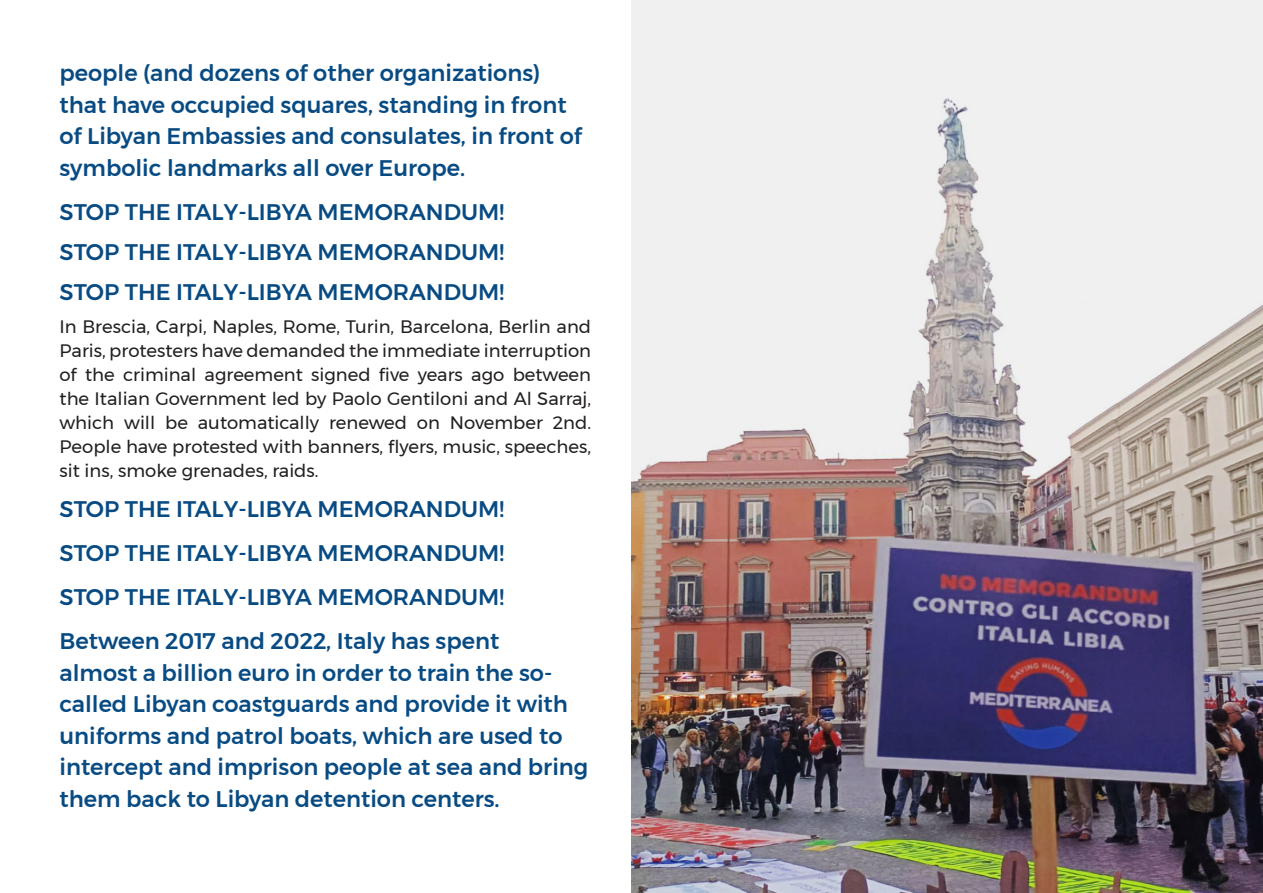
<style>
.page{position:relative;width:1263px;height:893px;background:#fff}
.page>*{position:absolute;margin:0;border:0;box-sizing:border-box;transform-origin:0 0}
.INS{font:500 22.5px/31.5px "Montserrat";color:#084b83}
.Testo{font:500 22.5px "Montserrat";color:#084b83}
.Testo-2{font:18px/24px "Montserrat";color:#231f20;text-align:justify}
</style>
<div class="page">
<img style="left:631px;top:0;width:632px;height:893px">
<p class="INS" style="left:60px;top:57px;width:524px">people (and dozens of other organizations) that have occupied squares, standing in front of Libyan Embassies and consulates, in front of symbolic landmarks all over Europe.</p>
<p class="Testo" style="left:60px;top:194px;width:446px">STOP THE ITALY-LIBYA MEMORANDUM!</p>
<p class="Testo" style="left:60px;top:234px;width:446px">STOP THE ITALY-LIBYA MEMORANDUM!</p>
<p class="Testo" style="left:60px;top:274px;width:446px">STOP THE ITALY-LIBYA MEMORANDUM!</p>
<p class="Testo-2" style="left:60px;top:314px;width:533px">In Brescia, Carpi, Naples, Rome, Turin, Barcelona, Berlin and Paris, protesters have demanded the immediate interruption of the criminal agreement signed five years ago between the Italian Government led by Paolo Gentiloni and Al Sarraj, which will be automatically renewed on November 2nd.<br>People have protested with banners, flyers, music, speeches, sit ins, smoke grenades, raids.</p>
<p class="INS" style="left:60px;top:493px;width:446px">STOP THE ITALY-LIBYA MEMORANDUM!</p>
<p class="INS" style="left:60px;top:537px;width:446px">STOP THE ITALY-LIBYA MEMORANDUM!</p>
<p class="INS" style="left:60px;top:581px;width:446px">STOP THE ITALY-LIBYA MEMORANDUM!</p>
<p class="INS" style="left:60px;top:626px;width:530px">Between 2017 and 2022, Italy has spent<br>almost a billion euro in order to train the so&shy;called Libyan coastguards and provide it with uniforms and patrol boats, which are used to intercept and imprison people at sea and bring them back to Libyan detention centers.</p>
</div>
